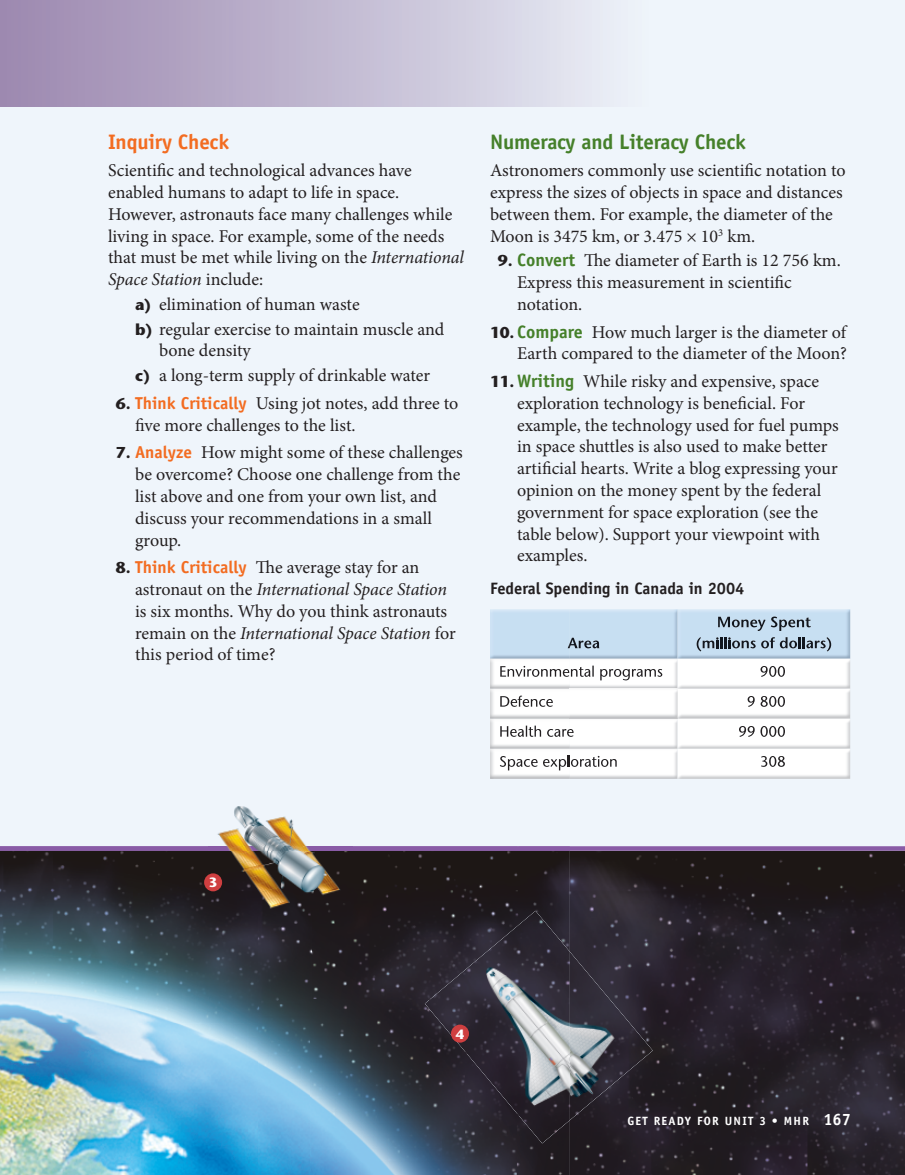
<style>
.page{position:relative;width:905px;height:1175px;background:#fff}
.page>*{position:absolute;margin:0;border:0;box-sizing:border-box;transform-origin:0 0}
.t1{font:700 21px "Officina Sans";letter-spacing:-.01em;color:#45802a}
.t2{font:700 21px "Officina Sans";letter-spacing:-.01em;color:#f36c21}
.t3{font:18px/21.8px "Minion Pro";color:#231f20}
.t4{font:700 16.5px "Officina Sans";color:#231f20}
.t5{font:700 13.5px "Stone Sans";color:#fff}
.t6{font:700 12px "Officina Sans";letter-spacing:.1em;color:#fff}
.s1{font-style:italic}
.s2{font-family:"Stone Sans";font-weight:700;font-size:15.75px}
.s3{font-family:"Officina Sans";font-weight:700;font-size:17.25px;color:#f36c21}
.s4{font-family:"Officina Sans";font-weight:700;color:#45802a}
.s5{font-size:16.5px}
</style>
<div class="page">
<div style="left:0;top:0;width:904px;height:1174px;background:#eff5fb"></div>
<div style="left:0;top:0;width:648px;height:107px;background:linear-gradient(to right,#9a85ad,#eaeff7)"></div>
<svg style="left:570px;top:846px;width:334px;height:328px;background:#272129"></svg>
<img style="left:0;top:851px;width:258px;height:323px">
<img style="left:311px;top:851px;width:259px;height:148px">
<img style="left:258px;top:915px;width:53px;height:259px">
<img style="left:310px;top:999px;width:156px;height:175px">
<img style="left:466px;top:1143px;width:51px;height:31px">
<img style="left:517px;top:1143px;width:53px;height:31px">
<img style="left:0;top:846px;width:208px;height:5px">
<img style="left:352px;top:846px;width:218px;height:5px">
<img style="left:208px;top:806px;width:144px;height:109px">
<img style="left:570px;top:951px;width:82px;height:169px">
<img style="left:425px;top:910px;width:145px;height:233px">
<div style="left:204px;top:873px;width:18px;height:18px;background:#cf3f40;border-radius:50%"></div>
<div style="left:451px;top:1024px;width:18px;height:18px;background:#cf3f40;border-radius:50%"></div>
<img style="left:490px;top:609px;width:360px;height:169px">
<img style="left:578px;top:640px;width:21px;height:8px">
<svg style="left:567px;top:637px;width:10px;height:11px"></svg>
<svg style="left:718px;top:616px;width:92px;height:15px"></svg>
<img style="left:826px;top:637px;width:5px;height:14px">
<img style="left:696px;top:637px;width:5px;height:14px">
<svg style="left:761px;top:637px;width:64px;height:11px"></svg>
<svg style="left:702px;top:637px;width:53px;height:11px"></svg>
<img style="left:579px;top:667px;width:83px;height:13px">
<img style="left:515px;top:669px;width:54px;height:8px">
<svg style="left:615px;top:669px;width:41px;height:7px"></svg>
<img style="left:592px;top:665px;width:21px;height:11px">
<svg style="left:533px;top:669px;width:44px;height:7px"></svg>
<img style="left:500px;top:666px;width:25px;height:10px">
<img style="left:760px;top:666px;width:25px;height:11px">
<svg style="left:539px;top:699px;width:13px;height:8px"></svg>
<svg style="left:501px;top:706px;width:28px;height:1px"></svg>
<img style="left:500px;top:695px;width:37px;height:11px">
<img style="left:747px;top:696px;width:38px;height:11px">
<img style="left:522px;top:727px;width:48px;height:10px">
<svg style="left:510px;top:736px;width:12px;height:1px"></svg>
<svg style="left:555px;top:729px;width:18px;height:8px"></svg>
<img style="left:500px;top:725px;width:41px;height:11px">
<img style="left:739px;top:726px;width:46px;height:11px">
<img style="left:508px;top:759px;width:58px;height:11px">
<img style="left:571px;top:757px;width:37px;height:10px">
<img style="left:500px;top:756px;width:57px;height:11px">
<img style="left:607px;top:759px;width:9px;height:7px">
<svg style="left:560px;top:755px;width:29px;height:11px"></svg>
<svg style="left:597px;top:756px;width:10px;height:10px"></svg>
<img style="left:761px;top:756px;width:23px;height:11px">
<p class="t2" style="left:108px;top:133px;width:123px">Inquiry Check</p>
<p class="t3" style="left:108px;top:161px;width:357px">Scientific and technological advances have enabled humans to adapt to life in space.<br>However, astronauts face many challenges while living in space. For example, some of the needs that must be met while living on the <span class="s1">International Space Station</span> include:</p>
<p class="t3" style="left:135px;top:293px;width:311px;line-height:24.8px"><span class="s2">a)</span> elimination of human waste<br><span class="s2">b)</span> regular exercise to maintain muscle and</p>
<p class="t3" style="left:135px;top:340px;width:296px;line-height:24.8px;text-indent:24px">bone density<br><span class="s2">c)</span> a long-term supply of drinkable water</p>
<p class="t3" style="left:135px;top:394px;width:325px;text-indent:-19px"><span class="s2">6.</span> <span class="s3">Think Critically</span> Using jot notes, add three to five more challenges to the list.</p>
<p class="t3" style="left:135px;top:443px;width:329px;text-indent:-19px"><span class="s2">7.</span> <span class="s3">Analyze</span> How might some of these challenges be overcome? Choose one challenge from the list above and one from your own list, and discuss your recommendations in a small group.</p>
<p class="t3" style="left:135px;top:558px;width:322px;text-indent:-19px"><span class="s2">8.</span> <span class="s3">Think Critically</span> The average stay for an astronaut on the <span class="s1">International Space Station </span>is six months. Why do you think astronauts remain on the <span class="s1">International Space Station</span> for this period of time?</p>
<p class="t1" style="left:490px;top:133px;width:257px">Numeracy and Literacy Check</p>
<p class="t3" style="left:490px;top:161px;width:357px">Astronomers commonly use scientific notation to express the sizes of objects in space and distances between them. For example, the diameter of the Moon is 3475 km, or 3.475 × 10<sup>3</sup> km.</p>
<p class="t3" style="left:517px;top:251px;width:325px;text-indent:-19px"><span class="s2">9.</span> <span class="s4">Convert</span> The diameter of Earth is 12 756 km.<br>Express this measurement in scientific notation.</p>
<p class="t3" style="left:490px;top:322px;width:358px;text-align:right"><span class="s2">10.</span> <span class="s4">Compare</span> How much larger is the diameter of<br>Earth compared to the diameter of the Moon?</p>
<p class="t3" style="left:517px;top:372px;width:323px;text-indent:-27px"><span class="s2">11.</span> <span class="s4">Writing</span> While risky and expensive, space exploration technology is beneficial. For example, the technology used for fuel pumps in space shuttles is also used to make better artificial hearts. Write a blog expressing your opinion on the money spent by the federal government for space exploration (see the table below). Support your viewpoint with examples.</p>
<p class="t4" style="left:490px;top:582px;width:256px">Federal Spending in Canada in 2004</p>
<p class="t5" style="left:209px;top:877px;width:10px">3</p>
<p class="t5" style="left:455px;top:1028px;width:10px">4</p>
<p class="t6" style="left:627px;top:1116px;width:225px">GET READY FOR UNIT 3 • MHR <span class="s5">167</span></p>
</div>
